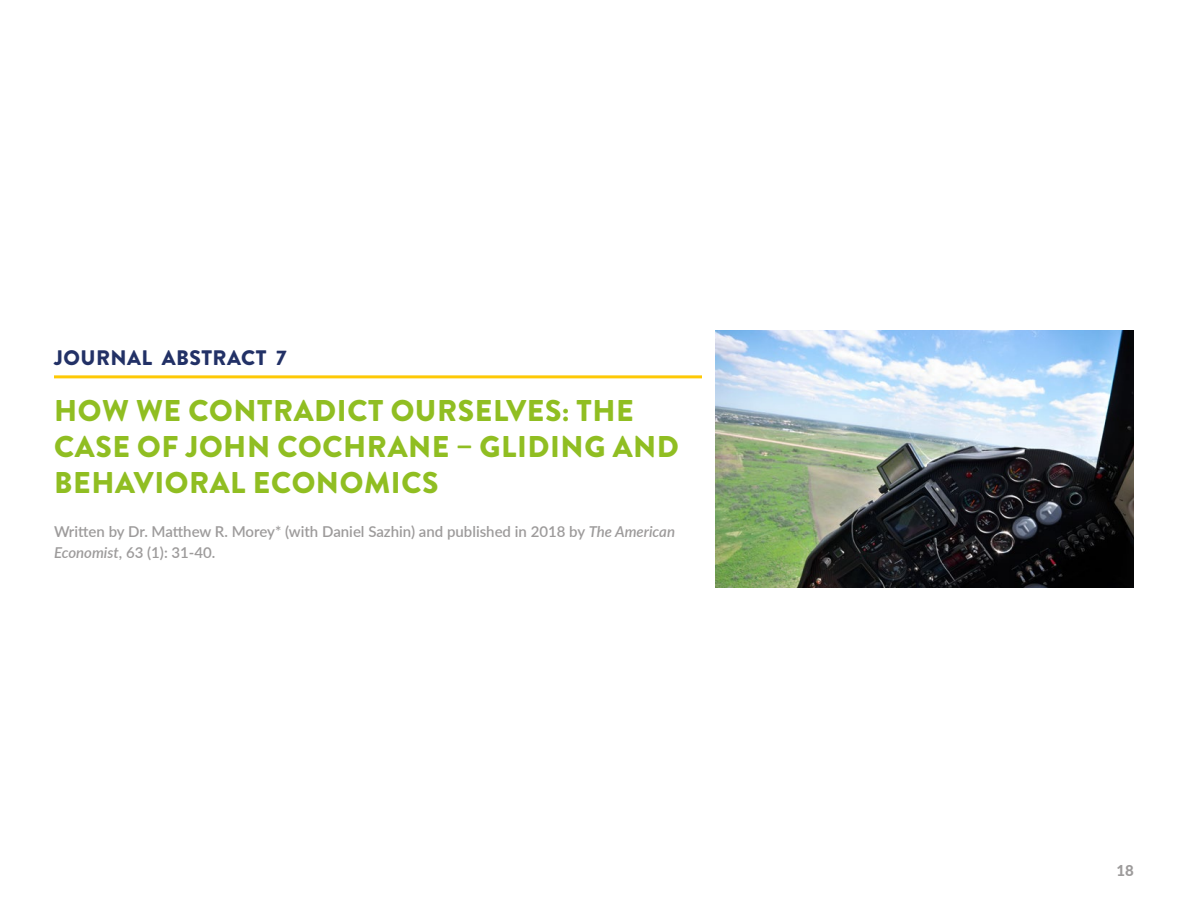
<style>
.page{position:relative;width:1188px;height:918px;background:#fff}
.page>*{position:absolute;margin:0;border:0;box-sizing:border-box;transform-origin:0 0}
.t1{font:900 30px/36px "Brandon Grotesque";letter-spacing:.02em;color:#90be22}
.t2{font:900 21px "Brandon Grotesque";letter-spacing:.02em;color:#223166}
.t3{font:600 15px/21px "Lato";color:#9d9b9b}
.t4{font:800 15px "Lato";color:#9d9b9b}
.s1{font-style:italic}
</style>
<div class="page">
<img style="left:716px;top:330px;width:418px;height:258px">
<hr style="left:54px;top:375px;width:648px;height:3px;background:#fec905">
<p class="t2" style="left:54px;top:342px;width:234px">JOURNAL ABSTRACT 7</p>
<p class="t1" style="left:54px;top:393px;width:626px">HOW WE CONTRADICT OURSELVES: THE<br>CASE OF JOHN COCHRANE – GLIDING AND<br>BEHAVIORAL ECONOMICS</p>
<p class="t3" style="left:54px;top:521px;width:623px">Written by Dr. Matthew R. Morey* (with Daniel Sazhin) and published in 2018 by <span class="s1">The American<br>Economist</span>, 63 (1): 31-40.</p>
<p class="t4" style="left:1117px;top:859px;width:19px">18</p>
</div>
